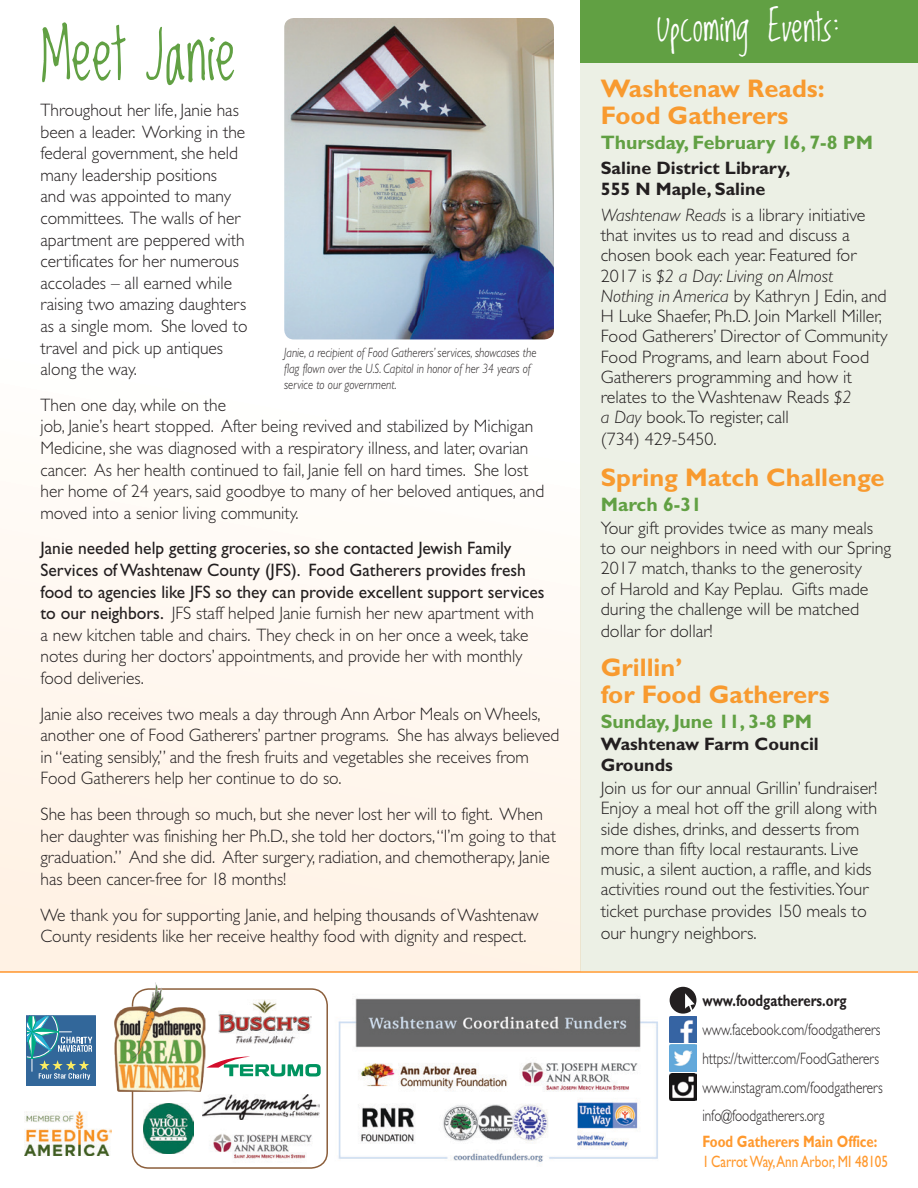
<style>
.page{position:relative;width:918px;height:1188px;background:#fff}
.page>*{position:absolute;margin:0;border:0;box-sizing:border-box;transform-origin:0 0}
.t1{font:63px "Lovedbythe King";color:#61a043;scale:.95 1}
.t2{font:34.5px "Lovedbythe King";color:#fff}
.t3{font:700 25.5px/27px "Gill Sans Std";color:#f89a2f}
.t4{font:700 19.5px "Gill Sans Std";color:#61a043}
.t5{font:300 18px/21.6px "Gill Sans Std";color:#231f20}
.t6{font:18px/21.6px "Gill Sans Std";color:#231f20}
.t7{font:700 18px/21.6px "Gill Sans Std";color:#231f20}
.t8{font:300 16.5px/29.1px "Gill Sans Std";color:#231f20;scale:.8 1}
.t9{font:16.5px "Gill Sans Std";color:#ff992e;scale:.8 1}
.t10{font:700 16.5px "Gill Sans Std";color:#ff992e;scale:.8 1}
.t11{font:700 16.5px "Gill Sans Std";color:#231f20;scale:.8 1}
.t12{font:italic 300 13.5px/16.2px "Gill Sans Std";color:#231f20;scale:.85 1}
.s1{font-weight:300}
.s2{font-style:italic}
</style>
<div class="page">
<img style="left:338px;top:998px;width:320px;height:165px">
<img style="left:25px;top:1111px;width:87px;height:45px">
<div style="left:26px;top:1032px;width:70px;height:53px;background:#32679a"></div>
<div style="left:26px;top:1016px;width:70px;height:41px;background:#32679a"></div>
<svg style="left:28px;top:1018px;width:64px;height:62px"></svg>
<div style="left:26px;top:1016px;width:70px;height:69px;border:1px solid #32679a"></div>
<img style="left:670px;top:1016px;width:26px;height:27px">
<img style="left:670px;top:1045px;width:26px;height:27px">
<img style="left:670px;top:1074px;width:26px;height:27px">
<div style="left:670px;top:987px;width:26px;height:27px;background:#231f20;border-radius:50%"></div>
<svg style="left:685px;top:993px;width:10px;height:21px"></svg>
<img style="left:143px;top:1103px;width:50px;height:50px">
<img style="left:203px;top:1094px;width:117px;height:25px">
<img style="left:219px;top:1000px;width:92px;height:44px">
<svg style="left:206px;top:1057px;width:115px;height:20px"></svg>
<div style="left:132px;top:988px;width:196px;height:181px;border:2px solid #8b5e3b;border-radius:16px"></div>
<img style="left:114px;top:982px;width:91px;height:110px">
<hr style="left:0;top:971px;width:918px;height:2px;background:#ff992e">
<div style="left:580px;top:60px;width:338px;height:911px;background:#ecf0e5"></div>
<div style="left:580px;top:0;width:338px;height:63px;background:#61a043"></div>
<div style="left:0;top:0;width:580px;height:972px;background:linear-gradient(to bottom,#fff,#fff3e7)"></div>
<img style="left:284px;top:18px;width:270px;height:321px">
<img style="left:213px;top:1134px;width:99px;height:25px">
<h1 class="t1" style="left:40px;top:21px;width:207px">Meet Janie</h1>
<p class="t5" style="left:40px;top:99px;width:208px">Throughout her life, Janie has been a leader. Working in the federal government, she held many leadership positions<br>and was appointed to many committees. The walls of her apartment are peppered with certificates for her numerous accolades – all earned while raising two amazing daughters as a single mom. She loved to travel and pick up antiques along the way.</p>
<p class="t5" style="left:40px;top:394px;width:505px">Then one day, while on the<br>job, Janie’s heart stopped. After being revived and stabilized by Michigan Medicine, she was diagnosed with a respiratory illness, and later, ovarian cancer. As her health continued to fail, Janie fell on hard times. She lost her home of 24 years, said goodbye to many of her beloved antiques, and moved into a senior living community.</p>
<p class="t6" style="left:40px;top:538px;width:506px">Janie needed help getting groceries, so she contacted Jewish Family Services of Washtenaw County (JFS). Food Gatherers provides fresh food to agencies like JFS so they can provide excellent support services to our neighbors. <span class="s1">JFS staff helped Janie furnish her new apartment with a new kitchen table and chairs. They check in on her once a week, take notes during her doctors’ appointments, and provide her with monthly food deliveries.</span></p>
<p class="t5" style="left:40px;top:703px;width:520px">Janie also receives two meals a day through Ann Arbor Meals on Wheels, another one of Food Gatherers’ partner programs. She has always believed in “eating sensibly,” and the fresh fruits and vegetables she receives from Food Gatherers help her continue to do so.</p>
<p class="t5" style="left:40px;top:803px;width:517px">She has been through so much, but she never lost her will to fight. When her daughter was finishing her Ph.D., she told her doctors, “I’m going to that graduation.” And she did. After surgery, radiation, and chemotherapy, Janie has been cancer-free for 18 months!</p>
<p class="t5" style="left:40px;top:904px;width:500px">We thank you for supporting Janie, and helping thousands of Washtenaw<br>County residents like her receive healthy food with dignity and respect.</p>
<p class="t12" style="left:284px;top:345px;width:298px">Janie, a recipient of Food Gatherers’ services, showcases the flag flown over the U.S. Capitol in honor of her 34 years of service to our government.</p>
<h2 class="t2" style="left:657px;top:9px;width:186px">Upcoming Events:</h2>
<h3 class="t3" style="left:601px;top:75px;width:226px">Washtenaw Reads:<br>Food Gatherers</h3>
<p class="t4" style="left:601px;top:131px;width:274px">Thursday, February 16, 7-8 PM</p>
<p class="t7" style="left:601px;top:157px;width:191px">Saline District Library,<br>555 N Maple, Saline</p>
<p class="t5" style="left:601px;top:205px;width:289px;line-height:20.4px"><span class="s2">Washtenaw Reads</span> is a library initiative that invites us to read and discuss a chosen book each year. Featured for 2017 is <span class="s2">$2 a Day: Living on Almost Nothing in America</span> by Kathryn J Edin, and H Luke Shaefer, Ph.D. Join Markell Miller, Food Gatherers’ Director of Community Food Programs, and learn about Food Gatherers programming and how it relates to the Washtenaw Reads <span class="s2">$2<br>a Day</span> book.To register, call<br>(734) 429-5450.</p>
<h3 class="t3" style="left:601px;top:464px;width:285px">Spring Match Challenge</h3>
<p class="t4" style="left:601px;top:493px;width:103px">March 6-31</p>
<p class="t5" style="left:601px;top:518px;width:292px;line-height:20.5px">Your gift provides twice as many meals to our neighbors in need with our Spring 2017 match, thanks to the generosity<br>of Harold and Kay Peplau. Gifts made during the challenge will be matched dollar for dollar!</p>
<h3 class="t3" style="left:601px;top:654px;width:230px">Grillin’<br>for Food Gatherers</h3>
<p class="t4" style="left:601px;top:710px;width:213px">Sunday, June 11, 3-8 PM</p>
<p class="t7" style="left:601px;top:733px;width:220px">Washtenaw Farm Council<br>Grounds</p>
<p class="t5" style="left:601px;top:778px;width:278px;line-height:20.7px">Join us for our annual Grillin’ fundraiser!<br>Enjoy a meal hot off the grill along with side dishes, drinks, and desserts from more than fifty local restaurants. Live music, a silent auction, a raffle, and kids activities round out the festivities.Your ticket purchase provides 150 meals to our hungry neighbors.</p>
<p class="t11" style="left:702px;top:990px;width:182px">www.foodgatherers.org</p>
<p class="t8" style="left:702px;top:1015px;width:227px">www.facebook.com/foodgatherers https://twitter.com/FoodGatherers www.instagram.com/foodgatherers</p>
<p class="t8" style="left:702px;top:1101px;width:154px">info@foodgatherers.org</p>
<p class="t10" style="left:702px;top:1132px;width:220px">Food Gatherers Main Office:</p>
<p class="t9" style="left:702px;top:1152px;width:234px">1 Carrot Way, Ann Arbor, MI 48105</p>
</div>
